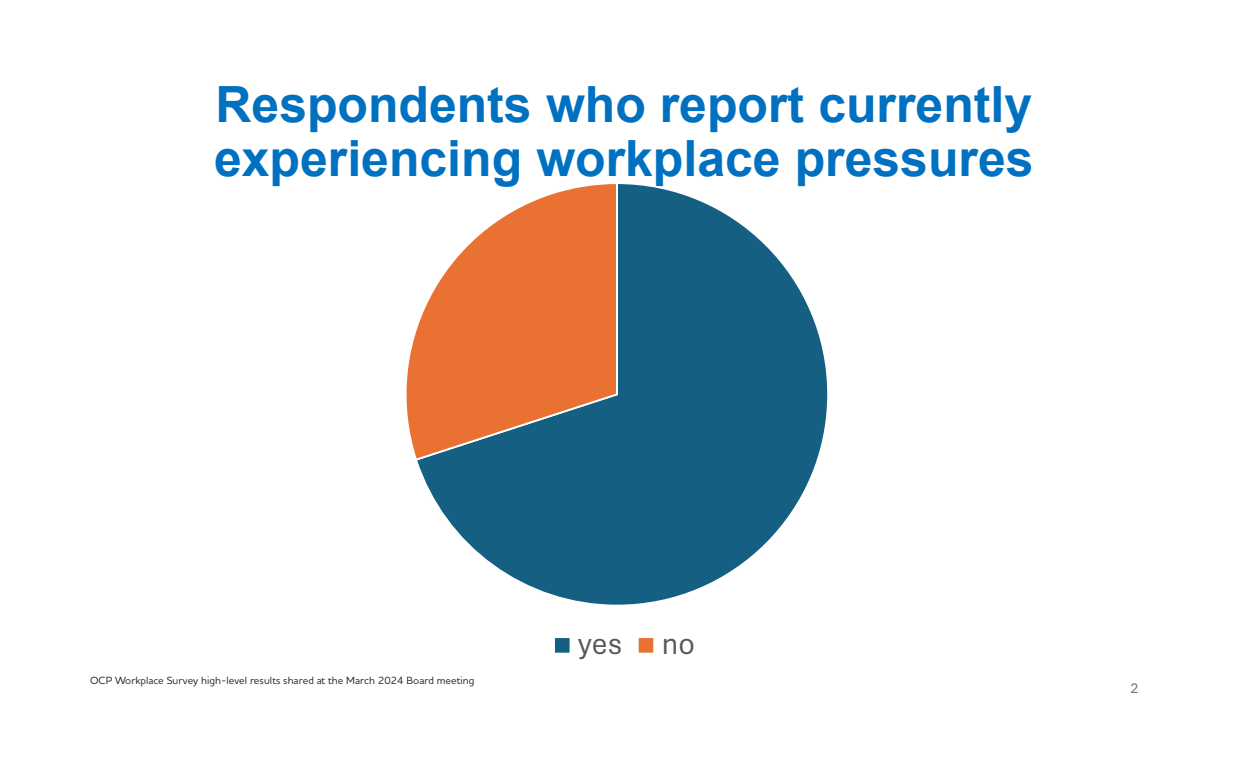
<style>
.page{position:relative;width:1260px;height:765px;background:#fff}
.page>*{position:absolute;margin:0;border:0;box-sizing:border-box;transform-origin:0 0}
.t1{font:700 50px/54px "Arial";color:#0070c0}
.t2{font:30px "Aptos";color:#595959}
.t3{font:15px "Aptos";color:#767676}
.Disclaimer_text_9_11{font:500 10.62px "Houschka Pro";letter-spacing:.005em;color:#231f20}
</style>
<div class="page">
<svg style="left:417px;top:184px;width:411px;height:421px"></svg>
<svg style="left:406px;top:184px;width:213px;height:278px"></svg>
<div style="left:554px;top:637px;width:17px;height:17px;background:#156082"></div>
<div style="left:553px;top:636px;width:18px;height:19px;border:2px solid #fff"></div>
<div style="left:638px;top:637px;width:16px;height:17px;background:#e97132"></div>
<div style="left:637px;top:636px;width:18px;height:19px;border:2px solid #fff"></div>
<p class="t1" style="left:214px;top:78px;width:821px">Respondents who report currently experiencing workplace pressures</p>
<p class="Disclaimer_text_9_11" style="left:90px;top:673px;width:386px">OCP Workplace Survey high-level results shared at the March 2024 Board meeting</p>
<p class="t2" style="left:578px;top:623px;width:45px">yes</p>
<p class="t2" style="left:662px;top:623px;width:35px">no</p>
<p class="t3" style="left:1130px;top:678px;width:10px">2</p>
</div>
